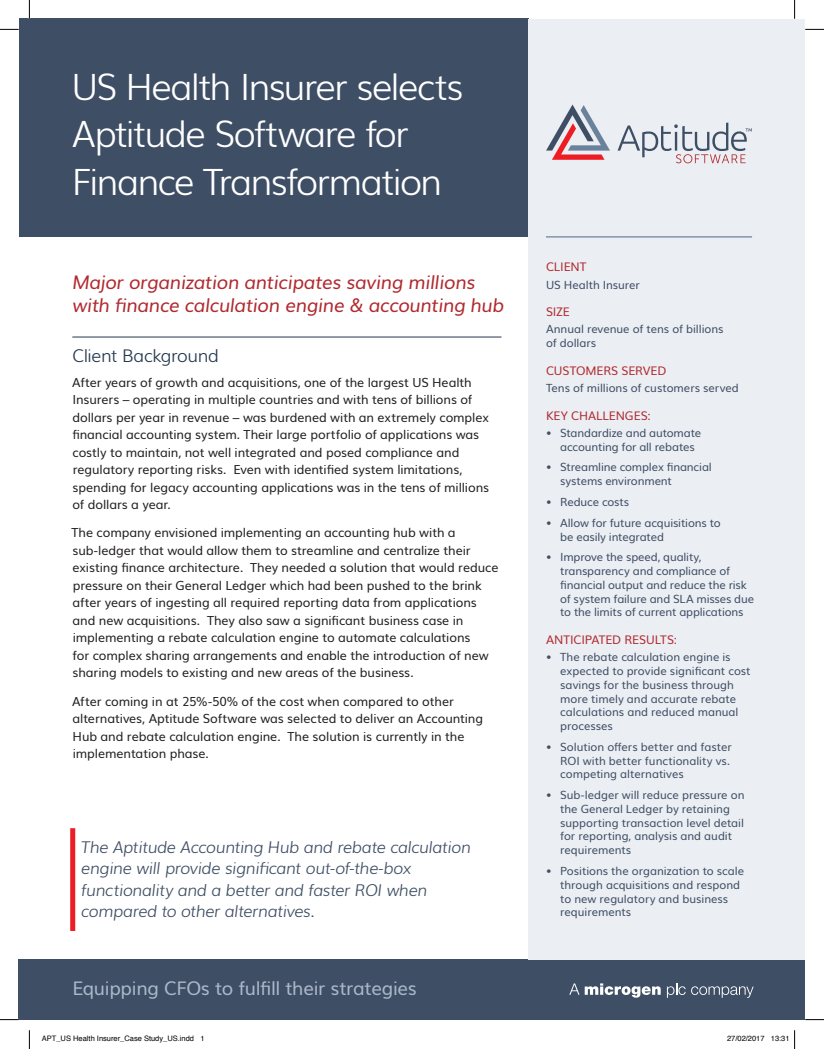
<style>
.page{position:relative;width:824px;height:1049px;background:#fff}
.page>*{position:absolute;margin:0;border:0;box-sizing:border-box;transform-origin:0 0}
.t1{font:300 36.25px/47.5px "Muli";letter-spacing:-.05em;color:#fff}
.t2{font:italic 18.75px/22.5px "Muli";letter-spacing:-.02em;color:#b02a2f}
.t3{font:18.75px "Muli";letter-spacing:-.02em;color:#abb8ca}
.t4{font:300 17.5px "Muli";letter-spacing:-.025em;color:#23374d}
.t5{font:italic 300 16.25px/21.2px "Muli";letter-spacing:-.025em;color:#3e4e64}
.t6{font:12.5px/17.5px "Muli";letter-spacing:-.005em;color:#231f20}
.t7{font:11.88px "Muli";letter-spacing:-.005em;color:#b02a2f}
.t8{font:11.25px/13.8px "Muli";letter-spacing:-.005em;color:#3e4e64}
.t9{font:7.5px "Helvetica";color:#000}
</style>
<div class="page">
<div style="left:19px;top:19px;width:509px;height:218px;background:#3e4e64"></div>
<hr style="left:72px;top:337px;width:429px;height:1px;background:#23374d">
<div style="left:70px;top:828px;width:5px;height:103px;background:#ee1d23"></div>
<div style="left:19px;top:959px;width:786px;height:60px;background:#3e4e64"></div>
<svg style="left:569px;top:983px;width:10px;height:12px"></svg>
<svg style="left:585px;top:983px;width:75px;height:14px"></svg>
<svg style="left:667px;top:983px;width:86px;height:15px"></svg>
<div style="left:528px;top:19px;width:277px;height:940px;background:#ebeef3"></div>
<hr style="left:546px;top:236px;width:206px;height:1px;background:#6b829c">
<svg style="left:546px;top:104px;width:64px;height:56px"></svg>
<svg style="left:617px;top:122px;width:135px;height:41px"></svg>
<svg style="left:0;top:29px;width:19px;height:1px"></svg>
<svg style="left:805px;top:29px;width:19px;height:1px"></svg>
<svg style="left:0;top:1019px;width:19px;height:1px"></svg>
<svg style="left:805px;top:1019px;width:19px;height:1px"></svg>
<svg style="left:29px;top:0;width:1px;height:19px"></svg>
<svg style="left:29px;top:1030px;width:1px;height:19px"></svg>
<svg style="left:794px;top:0;width:1px;height:19px"></svg>
<svg style="left:794px;top:1030px;width:1px;height:19px"></svg>
<h1 class="t1" style="left:72px;top:67px;width:393px">US Health Insurer selects<br>Aptitude Software for<br>Finance Transformation</h1>
<h2 class="t2" style="left:72px;top:273px;width:433px">Major organization anticipates saving millions with finance calculation engine &amp; accounting hub</h2>
<h3 class="t4" style="left:72px;top:349px;width:148px">Client Background</h3>
<p class="t6" style="left:72px;top:375px;width:418px">After years of growth and acquisitions, one of the largest US Health Insurers – operating in multiple countries and with tens of billions of dollars per year in revenue – was burdened with an extremely complex financial accounting system. Their large portfolio of applications was costly to maintain, not well integrated and posed compliance and regulatory reporting risks. Even with identified system limitations, spending for legacy accounting applications was in the tens of millions of dollars a year.</p>
<p class="t6" style="left:72px;top:523px;width:428px">The company envisioned implementing an accounting hub with a sub-ledger that would allow them to streamline and centralize their existing finance architecture. They needed a solution that would reduce pressure on their General Ledger which had been pushed to the brink after years of ingesting all required reporting data from applications and new acquisitions. They also saw a significant business case in implementing a rebate calculation engine to automate calculations<br>for complex sharing arrangements and enable the introduction of new sharing models to existing and new areas of the business.</p>
<p class="t6" style="left:72px;top:693px;width:413px">After coming in at 25%-50% of the cost when compared to other alternatives, Aptitude Software was selected to deliver an Accounting Hub and rebate calculation engine. The solution is currently in the implementation phase.</p>
<h3 class="t5" style="left:81px;top:838px;width:391px">The Aptitude Accounting Hub and rebate calculation engine will provide significant out-of-the-box functionality and a better and faster ROI when compared to other alternatives.</h3>
<h2 class="t3" style="left:72px;top:972px;width:346px">Equipping CFOs to fulfill their strategies</h2>
<p class="t7" style="left:546px;top:257px;width:42px">CLIENT</p>
<p class="t8" style="left:546px;top:279px;width:96px">US Health Insurer</p>
<p class="t7" style="left:546px;top:302px;width:25px">SIZE</p>
<p class="t8" style="left:546px;top:324px;width:179px">Annual revenue of tens of billions of dollars</p>
<p class="t7" style="left:546px;top:361px;width:122px">CUSTOMERS SERVED</p>
<p class="t8" style="left:546px;top:380px;width:194px">Tens of millions of customers served</p>
<p class="t7" style="left:546px;top:405px;width:106px">KEY CHALLENGES:</p>
<p class="t8" style="left:560px;top:427px;width:143px;text-indent:-14px">• Standardize and automate accounting for all rebates</p>
<p class="t8" style="left:560px;top:459px;width:153px;text-indent:-14px">• Streamline complex financial systems environment</p>
<p class="t8" style="left:546px;top:494px;width:85px">• Reduce costs</p>
<p class="t8" style="left:560px;top:517px;width:162px;text-indent:-14px">• Allow for future acquisitions to be easily integrated</p>
<p class="t8" style="left:560px;top:552px;width:195px;text-indent:-14px">• Improve the speed, quality, transparency and compliance of financial output and reduce the risk of system failure and SLA misses due to the limits of current applications</p>
<p class="t7" style="left:546px;top:630px;width:132px">ANTICIPATED RESULTS:</p>
<p class="t8" style="left:560px;top:649px;width:192px;text-indent:-14px">• The rebate calculation engine is expected to provide significant cost savings for the business through more timely and accurate rebate calculations and reduced manual processes</p>
<p class="t8" style="left:560px;top:739px;width:173px;text-indent:-14px">• Solution offers better and faster<br>ROI with better functionality vs. competing alternatives</p>
<p class="t8" style="left:560px;top:789px;width:186px;text-indent:-14px">• Sub-ledger will reduce pressure on the General Ledger by retaining supporting transaction level detail for reporting, analysis and audit requirements</p>
<p class="t8" style="left:560px;top:863px;width:185px;text-indent:-14px">• Positions the organization to scale through acquisitions and respond to new regulatory and business requirements</p>
<p class="t9" style="left:42px;top:1036px;width:164px">APT_US Health Insurer_Case Study_US.indd 1</p>
<p class="t9" style="left:727px;top:1036px;width:64px">27/02/2017 13:31</p>
</div>
